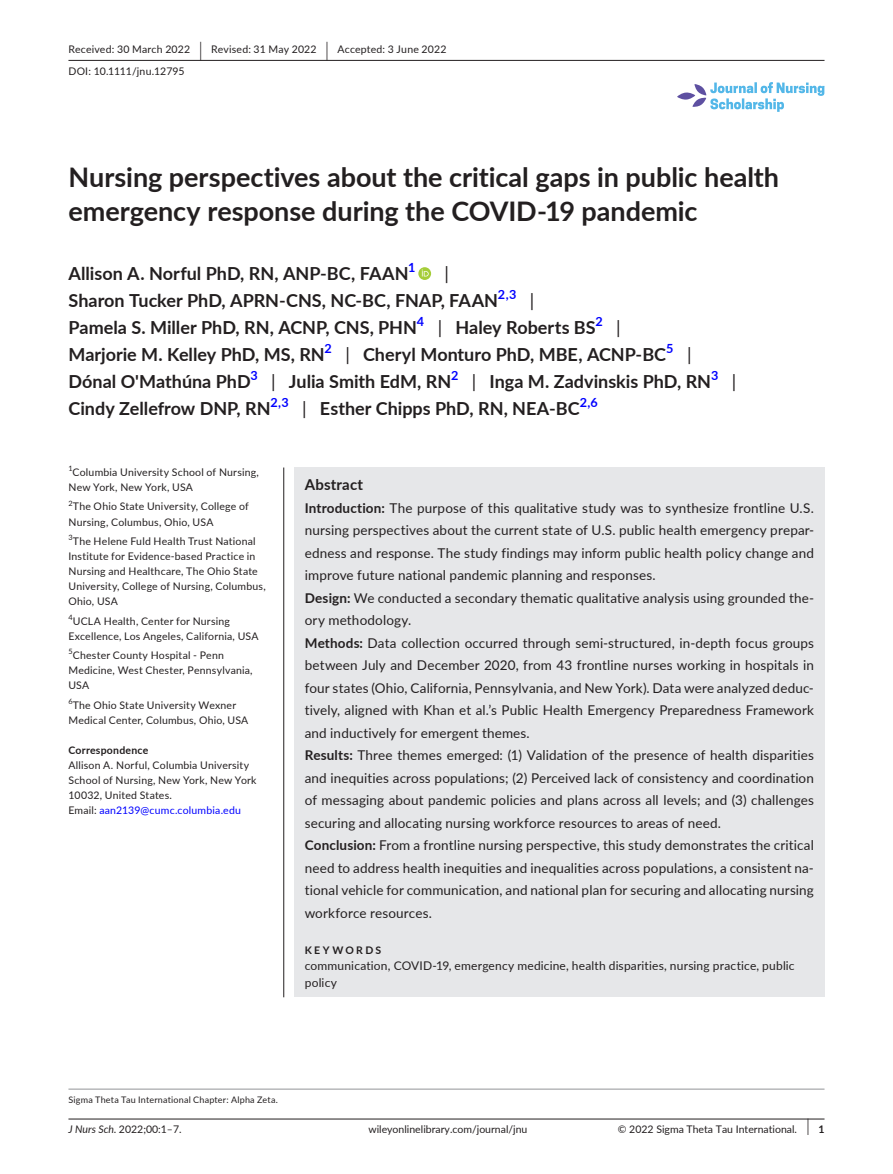
<style>
.page{position:relative;width:893px;height:1174px;background:#fff}
.page>*{position:absolute;margin:0;border:0;box-sizing:border-box;transform-origin:0 0}
.t1{font:700 27px/34.5px "Lato";color:#231f20}
.t2{font:700 18px "Lato";color:#231f20}
.t3{font:18px "Lato";color:#231f20}
.t4{font:700 15px "Lato";letter-spacing:.015em;color:#231f20}
.t5{font:13.5px/22.5px "Lato";letter-spacing:.01em;color:#231f20}
.t6{font:700 12.6px "Lato";color:#00f}
.t7{font:12px/16.5px "Lato";letter-spacing:.015em;color:#231f20}
.t8{font:10.5px/15px "Lato";letter-spacing:.02em;color:#231f20}
.t9{font:10.5px "Lato";color:#231f20}
.t10{font:700 10.5px "Lato";letter-spacing:.02em;color:#231f20}
.t11{font:700 10.5px "Lato";letter-spacing:.22em;color:#231f20}
.t12{font:9px "Lato";letter-spacing:.025em;color:#231f20}
.s1{font-size:19.65px}
.s2{font-weight:400}
.s3{color:#00f}
.s4{font-weight:700}
.s5{font-style:italic}
.s6{font-size:17.4px}
</style>
<div class="page">
<hr style="left:68px;top:1118px;width:756px;height:1px;background:#231f20">
<svg style="left:677px;top:82px;width:147px;height:30px"></svg>
<hr style="left:68px;top:60px;width:756px;height:1px;background:#231f20">
<svg style="left:418px;top:267px;width:13px;height:13px"></svg>
<svg style="left:422px;top:269px;width:7px;height:7px"></svg>
<hr style="left:68px;top:1088px;width:756px;height:1px;background:#939598">
<div style="left:294px;top:467px;width:530px;height:530px;background:#e6e7e9"></div>
<hr style="left:283px;top:467px;width:1px;height:530px;background:#231f20">
<p class="t8" style="left:68px;top:38px;width:380px;line-height:21.8px">Received: 30 March 2022 <span class="s1">|</span> Revised: 31 May 2022 <span class="s1">|</span> Accepted: 3 June 2022<br>DOI: 10.1111/jnu.12795</p>
<h1 class="t1" style="left:68px;top:159px;width:712px">Nursing perspectives about the critical gaps in public health emergency response during the COVID-19 pandemic</h1>
<h2 class="t2" style="left:68px;top:260px;width:342px">Allison A. Norful PhD, RN, ANP-BC, FAAN</h2>
<p class="t6" style="left:408px;top:258px;width:9px">1</p>
<h2 class="t3" style="left:445px;top:260px;width:6px">|</h2>
<h2 class="t2" style="left:68px;top:287px;width:431px">Sharon Tucker PhD, APRN-CNS, NC-BC, FNAP, FAAN</h2>
<p class="t6" style="left:498px;top:285px;width:20px">2,3</p>
<h2 class="t3" style="left:530px;top:287px;width:6px">|</h2>
<h2 class="t2" style="left:68px;top:314px;width:350px">Pamela S. Miller PhD, RN, ACNP, CNS, PHN</h2>
<p class="t6" style="left:417px;top:312px;width:9px">4</p>
<h2 class="t2" style="left:438px;top:314px;width:159px"><span class="s2">|</span> Haley Roberts BS</h2>
<p class="t6" style="left:595px;top:312px;width:9px">2</p>
<h2 class="t3" style="left:616px;top:314px;width:6px">|</h2>
<h2 class="t2" style="left:68px;top:341px;width:258px">Marjorie M. Kelley PhD, MS, RN</h2>
<p class="t6" style="left:325px;top:339px;width:9px">2</p>
<h2 class="t2" style="left:345px;top:341px;width:322px"><span class="s2">|</span> Cheryl Monturo PhD, MBE, ACNP-BC</h2>
<p class="t6" style="left:666px;top:339px;width:9px">5</p>
<h2 class="t3" style="left:687px;top:341px;width:6px">|</h2>
<h2 class="t2" style="left:68px;top:368px;width:184px">Dónal O'Mathúna PhD</h2>
<p class="t6" style="left:250px;top:366px;width:9px">3</p>
<h2 class="t2" style="left:271px;top:368px;width:182px"><span class="s2">|</span> Julia Smith EdM, RN</h2>
<p class="t6" style="left:451px;top:366px;width:9px">2</p>
<h2 class="t2" style="left:472px;top:368px;width:241px"><span class="s2">|</span> Inga M. Zadvinskis PhD, RN</h2>
<p class="t6" style="left:711px;top:366px;width:9px">3</p>
<h2 class="t3" style="left:732px;top:368px;width:6px">|</h2>
<h2 class="t2" style="left:68px;top:395px;width:531px">Cindy Zellefrow DNP, RN<sup>2,3</sup> <span class="s2">|</span> Esther Chipps PhD, RN, NEA-BC<sup>2,6</sup></h2>
<p class="t8" style="left:68px;top:464px;width:192px"><sup>1</sup>Columbia University School of Nursing,<br>New York, New York, USA</p>
<p class="t8" style="left:68px;top:499px;width:182px"><sup>2</sup>The Ohio State University, College of<br>Nursing, Columbus, Ohio, USA</p>
<p class="t8" style="left:68px;top:533px;width:199px"><sup>3</sup>The Helene Fuld Health Trust National Institute for Evidence-based Practice in Nursing and Healthcare, The Ohio State University, College of Nursing, Columbus, Ohio, USA</p>
<p class="t8" style="left:68px;top:613px;width:192px"><sup>4</sup>UCLA Health, Center for Nursing<br>Excellence, Los Angeles, California, USA</p>
<p class="t8" style="left:68px;top:647px;width:186px"><sup>5</sup>Chester County Hospital - Penn<br>Medicine, West Chester, Pennsylvania,<br>USA</p>
<p class="t8" style="left:68px;top:697px;width:181px"><sup>6</sup>The Ohio State University Wexner<br>Medical Center, Columbus, Ohio, USA</p>
<p class="t10" style="left:68px;top:742px;width:81px">Correspondence</p>
<p class="t8" style="left:68px;top:757px;width:190px">Allison A. Norful, Columbia University School of Nursing, New York, New York 10032, United States.<br>Email: <span class="s3">aan2139@cumc.columbia.edu</span></p>
<p class="t4" style="left:305px;top:473px;width:60px">Abstract</p>
<p class="t5" style="left:305px;top:496px;width:511px"><span class="s4">Introduction:</span> The purpose of this qualitative study was to synthesize frontline U.S. nursing perspectives about the current state of U.S. public health emergency prepar&shy;edness and response. The study findings may inform public health policy change and improve future national pandemic planning and responses.<br><span class="s4">Design:</span> We conducted a secondary thematic qualitative analysis using grounded the&shy;ory methodology.<br><span class="s4">Methods:</span> Data collection occurred through semi-structured, in-depth focus groups between July and December 2020, from 43 frontline nurses working in hospitals in four states (Ohio, California, Pennsylvania, and New York). Data were analyzed deduc&shy;tively, aligned with Khan et al.’s Public Health Emergency Preparedness Framework and inductively for emergent themes.<br><span class="s4">Results:</span> Three themes emerged: (1) Validation of the presence of health disparities and inequities across populations; (2) Perceived lack of consistency and coordination of messaging about pandemic policies and plans across all levels; and (3) challenges securing and allocating nursing workforce resources to areas of need.<br><span class="s4">Conclusion:</span> From a frontline nursing perspective, this study demonstrates the critical need to address health inequities and inequalities across populations, a consistent na&shy;tional vehicle for communication, and national plan for securing and allocating nursing workforce resources.</p>
<p class="t11" style="left:305px;top:942px;width:78px">KEYWORDS</p>
<p class="t7" style="left:305px;top:957px;width:491px">communication, COVID-19, emergency medicine, health disparities, nursing practice, public policy</p>
<p class="t12" style="left:68px;top:1093px;width:211px">Sigma Theta Tau International Chapter: Alpha Zeta.</p>
<p class="t8" style="left:68px;top:1121px;width:115px"><span class="s5">J Nurs Sch.</span> 2022;00:1–7.</p>
<p class="t9" style="left:368px;top:1121px;width:161px">wileyonlinelibrary.com/journal/jnu</p>
<p class="t9" style="left:618px;top:1121px;width:208px">© 2022 Sigma Theta Tau International. <span class="s6">|</span> <span class="s4">1</span></p>
</div>
